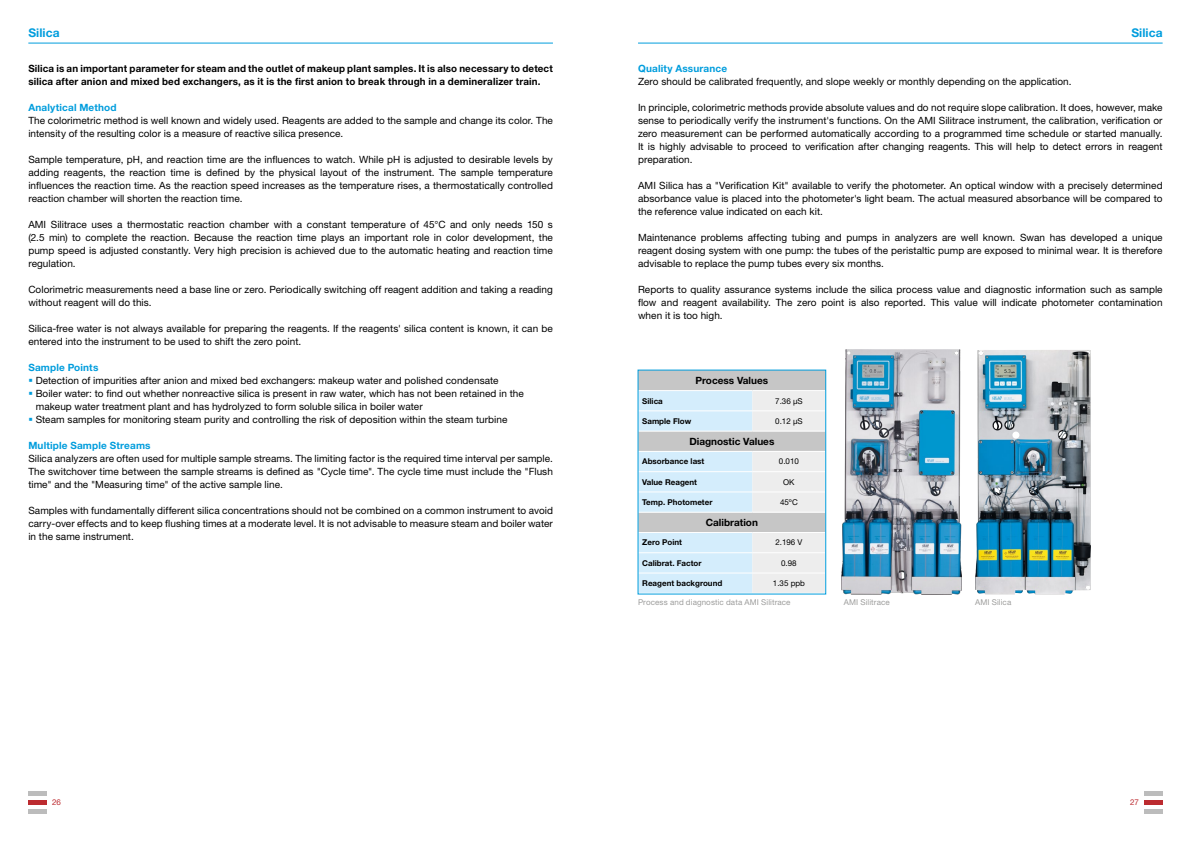
<style>
.page{position:relative;width:1191px;height:842px;background:#fff}
.page>*{position:absolute;margin:0;border:0;box-sizing:border-box;transform-origin:0 0}
.t1{font:700 12px "Helvetica Neue LT Std";letter-spacing:.005em;color:#009ddd}
.t2{font:10px/13px "Helvetica Neue LT Std";letter-spacing:.005em;color:#000;text-align:justify}
.t3{font:700 10px/13px "Helvetica Neue LT Std";letter-spacing:.015em;color:#000}
.t4{font:700 10px "Helvetica Neue LT Std";letter-spacing:.015em;color:#009ddd}
.t5{font:700 8px "Helvetica Neue LT Std";color:#000}
.t6{font:8px "Helvetica Neue LT Std";letter-spacing:.015em;color:#9d9d9c}
.t7{font:8px "Helvetica Neue LT Std";color:#000}
.t8{font:8px "Helvetica Neue LT Std";color:#bc2b30}
.s1{color:#009ddd}
</style>
<div class="page">
<hr style="left:28px;top:43px;width:525px;height:1px;background:#009ddd">
<hr style="left:638px;top:43px;width:524px;height:1px;background:#009ddd">
<div style="left:1144px;top:800px;width:18px;height:5px;background:#bc2b30"></div>
<div style="left:28px;top:800px;width:19px;height:5px;background:#bc2b30"></div>
<div style="left:1144px;top:791px;width:18px;height:5px;background:#bcbcbc"></div>
<div style="left:28px;top:791px;width:19px;height:5px;background:#bcbcbc"></div>
<div style="left:1144px;top:809px;width:18px;height:5px;background:#bcbcbc"></div>
<div style="left:28px;top:809px;width:19px;height:5px;background:#bcbcbc"></div>
<img style="left:841px;top:350px;width:120px;height:244px">
<img style="left:975px;top:350px;width:116px;height:244px">
<div style="left:638px;top:370px;width:187px;height:21px;background:#c6c6c6"></div>
<svg style="left:640px;top:391px;width:184px;height:201px;background:#d9e5ec"></svg>
<hr style="left:638px;top:390px;width:114px;height:1px;background:#fff">
<hr style="left:752px;top:390px;width:73px;height:1px;background:#fff">
<hr style="left:638px;top:410px;width:114px;height:1px;background:#fff">
<hr style="left:752px;top:410px;width:73px;height:1px;background:#fff">
<hr style="left:638px;top:431px;width:114px;height:1px;background:#fff">
<hr style="left:752px;top:431px;width:73px;height:1px;background:#fff">
<hr style="left:638px;top:451px;width:114px;height:1px;background:#fff">
<hr style="left:752px;top:451px;width:73px;height:1px;background:#fff">
<hr style="left:638px;top:471px;width:114px;height:1px;background:#fff">
<hr style="left:752px;top:471px;width:73px;height:1px;background:#fff">
<hr style="left:638px;top:491px;width:114px;height:1px;background:#fff">
<hr style="left:752px;top:491px;width:73px;height:1px;background:#fff">
<hr style="left:638px;top:512px;width:114px;height:1px;background:#fff">
<hr style="left:752px;top:512px;width:73px;height:1px;background:#fff">
<hr style="left:638px;top:532px;width:114px;height:1px;background:#fff">
<hr style="left:752px;top:532px;width:73px;height:1px;background:#fff">
<hr style="left:638px;top:552px;width:114px;height:1px;background:#fff">
<hr style="left:752px;top:552px;width:73px;height:1px;background:#fff">
<hr style="left:638px;top:572px;width:114px;height:1px;background:#fff">
<hr style="left:752px;top:572px;width:73px;height:1px;background:#fff">
<p class="t1" style="left:28px;top:25px;width:33px">Silica</p>
<p class="t3" style="left:28px;top:62px;width:526px">Silica is an important parameter for steam and the outlet of makeup plant samples. It is also necessary to detect silica after anion and mixed bed exchangers, as it is the first anion to break through in a demineralizer train.</p>
<p class="t4" style="left:28px;top:102px;width:90px">Analytical Method</p>
<p class="t2" style="left:28px;top:114px;width:526px">The colorimetric method is well known and widely used. Reagents are added to the sample and change its color. The intensity of the resulting color is a measure of reactive silica presence.</p>
<p class="t2" style="left:28px;top:153px;width:526px">Sample temperature, pH, and reaction time are the influences to watch. While pH is adjusted to desirable levels by adding reagents, the reaction time is defined by the physical layout of the instrument. The sample temperature influences the reaction time. As the reaction speed increases as the temperature rises, a thermostatically controlled reaction chamber will shorten the reaction time.</p>
<p class="t2" style="left:28px;top:218px;width:526px">AMI Silitrace uses a thermostatic reaction chamber with a constant temperature of 45°C and only needs 150 s (2.5 min) to complete the reaction. Because the reaction time plays an important role in color development, the pump speed is adjusted constantly. Very high precision is achieved due to the automatic heating and reaction time regulation.</p>
<p class="t2" style="left:28px;top:283px;width:526px">Colorimetric measurements need a base line or zero. Periodically switching off reagent addition and taking a reading without reagent will do this.</p>
<p class="t2" style="left:28px;top:322px;width:526px">Silica-free water is not always available for preparing the reagents. If the reagents' silica content is known, it can be entered into the instrument to be used to shift the zero point.</p>
<p class="t4" style="left:28px;top:362px;width:72px">Sample Points</p>
<p class="t2" style="left:28px;top:374px;width:472px"><span class="s1">▪</span> Detection of impurities after anion and mixed bed exchangers: makeup water and polished condensate</p>
<p class="t2" style="left:36px;top:387px;width:489px;text-indent:-7px"><span class="s1">▪</span> Boiler water: to find out whether nonreactive silica is present in raw water, which has not been retained in the makeup water treatment plant and has hydrolyzed to form soluble silica in boiler water</p>
<p class="t2" style="left:28px;top:413px;width:480px"><span class="s1">▪</span> Steam samples for monitoring steam purity and controlling the risk of deposition within the steam turbine</p>
<p class="t4" style="left:28px;top:440px;width:124px">Multiple Sample Streams</p>
<p class="t2" style="left:28px;top:452px;width:526px">Silica analyzers are often used for multiple sample streams. The limiting factor is the required time interval per sample.<br>The switchover time between the sample streams is defined as "Cycle time". The cycle time must include the "Flush time" and the "Measuring time" of the active sample line.</p>
<p class="t2" style="left:28px;top:504px;width:526px">Samples with fundamentally different silica concentrations should not be combined on a common instrument to avoid carry-over effects and to keep flushing times at a moderate level. It is not advisable to measure steam and boiler water in the same instrument.</p>
<p class="t1" style="left:1131px;top:25px;width:33px">Silica</p>
<p class="t4" style="left:638px;top:63px;width:91px">Quality Assurance</p>
<p class="t2" style="left:638px;top:75px;width:435px">Zero should be calibrated frequently, and slope weekly or monthly depending on the application.</p>
<p class="t2" style="left:638px;top:101px;width:526px">In principle, colorimetric methods provide absolute values and do not require slope calibration. It does, however, make sense to periodically verify the instrument's functions. On the AMI Silitrace instrument, the calibration, verification or zero measurement can be performed automatically according to a programmed time schedule or started manually.<br>It is highly advisable to proceed to verification after changing reagents. This will help to detect errors in reagent preparation.</p>
<p class="t2" style="left:638px;top:179px;width:526px">AMI Silica has a "Verification Kit" available to verify the photometer. An optical window with a precisely determined absorbance value is placed into the photometer's light beam. The actual measured absorbance will be compared to the reference value indicated on each kit.</p>
<p class="t2" style="left:638px;top:231px;width:526px">Maintenance problems affecting tubing and pumps in analyzers are well known. Swan has developed a unique reagent dosing system with one pump: the tubes of the peristaltic pump are exposed to minimal wear. It is therefore advisable to replace the pump tubes every six months.</p>
<p class="t2" style="left:638px;top:283px;width:526px">Reports to quality assurance systems include the silica process value and diagnostic information such as sample flow and reagent availability. The zero point is also reported. This value will indicate photometer contamination when it is too high.</p>
<p class="t3" style="left:695px;top:374px;width:74px">Process Values</p>
<p class="t5" style="left:642px;top:396px;width:22px">Silica</p>
<p class="t7" style="left:775px;top:396px;width:29px">7.36 μS</p>
<p class="t5" style="left:642px;top:416px;width:51px">Sample Flow</p>
<p class="t7" style="left:775px;top:416px;width:29px">0.12 μS</p>
<p class="t3" style="left:689px;top:435px;width:86px">Diagnostic Values</p>
<p class="t5" style="left:642px;top:457px;width:64px">Absorbance last</p>
<p class="t7" style="left:779px;top:457px;width:22px">0.010</p>
<p class="t5" style="left:642px;top:477px;width:56px">Value Reagent</p>
<p class="t7" style="left:783px;top:477px;width:13px">OK</p>
<p class="t5" style="left:642px;top:497px;width:72px">Temp. Photometer</p>
<p class="t7" style="left:780px;top:497px;width:19px">45ºC</p>
<p class="t3" style="left:706px;top:516px;width:54px">Calibration</p>
<p class="t5" style="left:642px;top:538px;width:41px">Zero Point</p>
<p class="t7" style="left:775px;top:538px;width:29px">2.196 V</p>
<p class="t5" style="left:642px;top:558px;width:61px">Calibrat. Factor</p>
<p class="t7" style="left:781px;top:558px;width:17px">0.98</p>
<p class="t5" style="left:642px;top:578px;width:82px">Reagent background</p>
<p class="t7" style="left:773px;top:578px;width:34px">1.35 ppb</p>
<p class="t6" style="left:638px;top:597px;width:154px">Process and diagnostic data AMI Silitrace</p>
<p class="t6" style="left:843px;top:598px;width:48px">AMI Silitrace</p>
<p class="t6" style="left:975px;top:598px;width:38px">AMI Silica</p>
<p class="t8" style="left:52px;top:797px;width:10px">26</p>
<p class="t8" style="left:1130px;top:797px;width:10px">27</p>
</div>
